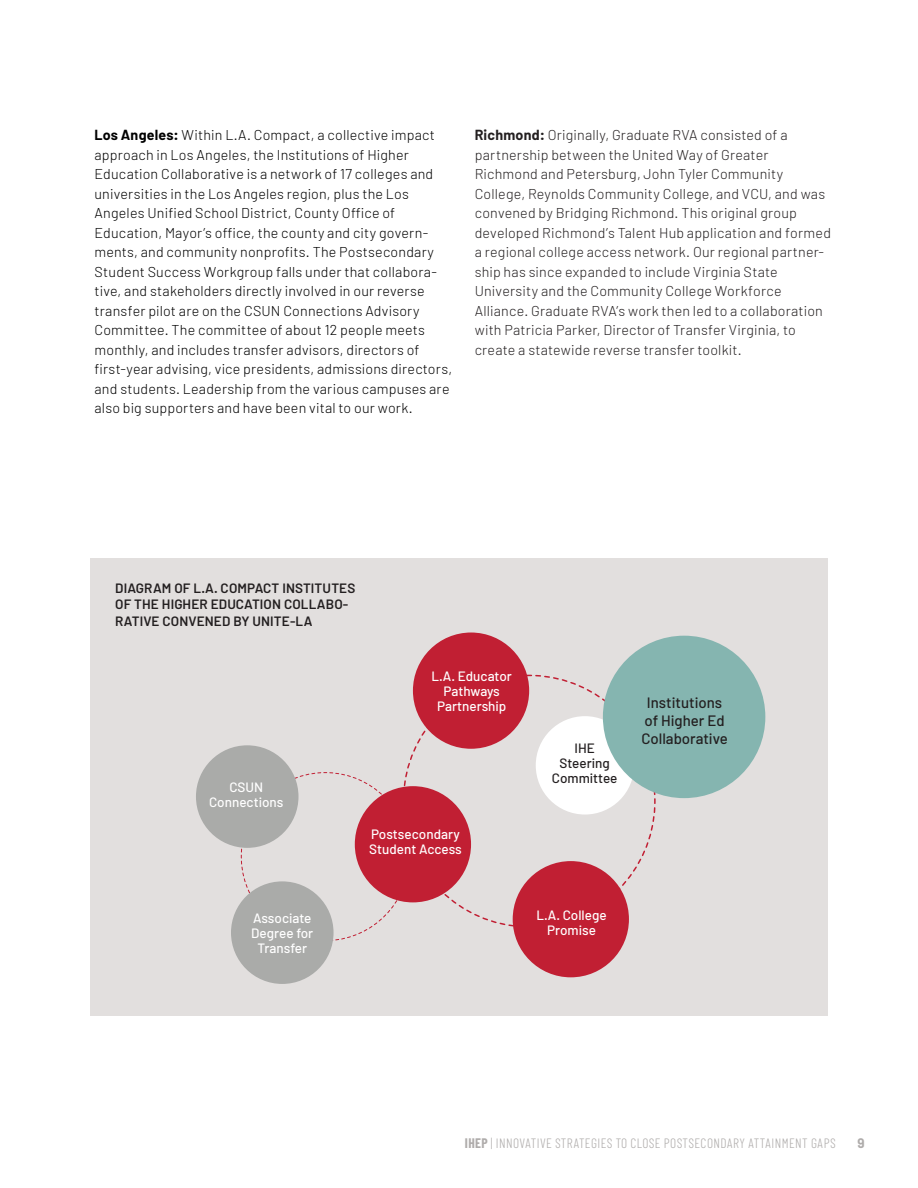
<style>
.page{position:relative;width:918px;height:1188px;background:#fff}
.page>*{position:absolute;margin:0;border:0;box-sizing:border-box;transform-origin:0 0}
.t1{font:500 15px/18px "Barlow";color:#231f20;text-align:center}
.question{font:300 14.25px/19.5px "Barlow";letter-spacing:.015em;color:#000}
.question-2{font:300 14.25px/19.5px "Barlow";letter-spacing:.015em;color:#231f20}
.t2{font:500 13.5px/15px "Barlow";color:#fff;text-align:center}
.sidebar_header{font:600 13.5px/16.2px "Barlow";letter-spacing:.01em;color:#231f20}
.t3{font:300 13.5px "Barlow Condensed";letter-spacing:.03em;color:#afacab}
.t4{font:500 13.5px "Barlow";color:#231f20}
.t5{font:700 13.5px "Barlow";color:#afacab}
.s1{font-weight:700}
</style>
<div class="page">
<div style="left:90px;top:558px;width:738px;height:457px;background:#e2dfde"></div>
<svg style="left:526px;top:674px;width:130px;height:254px"></svg>
<svg style="left:240px;top:675px;width:286px;height:267px"></svg>
<div style="left:413px;top:633px;width:116px;height:116px;background:#c11f33;border-radius:50%"></div>
<div style="left:355px;top:786px;width:116px;height:116px;background:#c11f33;border-radius:50%"></div>
<div style="left:536px;top:716px;width:98px;height:99px;background:#fff;border-radius:50%"></div>
<div style="left:513px;top:861px;width:116px;height:116px;background:#c11f33;border-radius:50%"></div>
<div style="left:196px;top:745px;width:103px;height:103px;background:#aaaba9;border-radius:50%"></div>
<div style="left:603px;top:636px;width:162px;height:162px;background:#85b5b0;border-radius:50%"></div>
<div style="left:231px;top:881px;width:103px;height:103px;background:#aaaba9;border-radius:50%"></div>
<p class="question" style="left:94px;top:125px;width:359px"><span class="s1">Los Angeles:</span> Within L.A. Compact, a collective impact approach in Los Angeles, the Institutions of Higher Education Collaborative is a network of 17 colleges and universities in the Los Angeles region, plus the Los Angeles Unified School District, County Office of Education, Mayor’s office, the county and city govern&shy;ments, and community nonprofits. The Postsecondary Student Success Workgroup falls under that collabora&shy;tive, and stakeholders directly involved in our reverse transfer pilot are on the CSUN Connections Advisory Committee. The committee of about 12 people meets monthly, and includes transfer advisors, directors of first-year advising, vice presidents, admissions directors, and students. Leadership from the various campuses are also big supporters and have been vital to our work.</p>
<p class="question-2" style="left:475px;top:125px;width:358px"><span class="s1">Richmond:</span> Originally, Graduate RVA consisted of a partnership between the United Way of Greater Richmond and Petersburg, John Tyler Community College, Reynolds Community College, and VCU, and was convened by Bridging Richmond. This original group developed Richmond’s Talent Hub application and formed a regional college access network. Our regional partner&shy;ship has since expanded to include Virginia State University and the Community College Workforce Alliance. Graduate RVA’s work then led to a collaboration with Patricia Parker, Director of Transfer Virginia, to create a statewide reverse transfer toolkit.</p>
<p class="sidebar_header" style="left:115px;top:580px;width:242px">DIAGRAM OF L.A. COMPACT INSTITUTES<br>OF THE HIGHER EDUCATION COLLABO-<br>RATIVE CONVENED BY UNITE-LA</p>
<p class="t2" style="left:432px;top:668px;width:82px">L.A. Educator<br>Pathways<br>Partnership</p>
<p class="t2" style="left:209px;top:780px;width:76px">CSUN<br>Connections</p>
<p class="t2" style="left:251px;top:910px;width:63px">Associate<br>Degree for<br>Transfer</p>
<p class="t2" style="left:369px;top:826px;width:94px;text-align:left">Postsecondary<br>Student Access</p>
<p class="t4" style="left:575px;top:740px;width:22px">IHE</p>
<p class="t4" style="left:560px;top:755px;width:52px">Steering</p>
<p class="t4" style="left:552px;top:770px;width:67px">Committee</p>
<p class="t1" style="left:641px;top:693px;width:88px">Institutions of Higher Ed<br>Collaborative</p>
<p class="t2" style="left:537px;top:907px;width:72px">L.A. College<br>Promise</p>
<p class="t3" style="left:465px;top:1134px;width:372px"><span class="s1">IHEP</span> | INNOVATIVE STRATEGIES TO CLOSE POSTSECONDARY ATTAINMENT GAPS</p>
<p class="t5" style="left:857px;top:1134px;width:9px">9</p>
</div>
